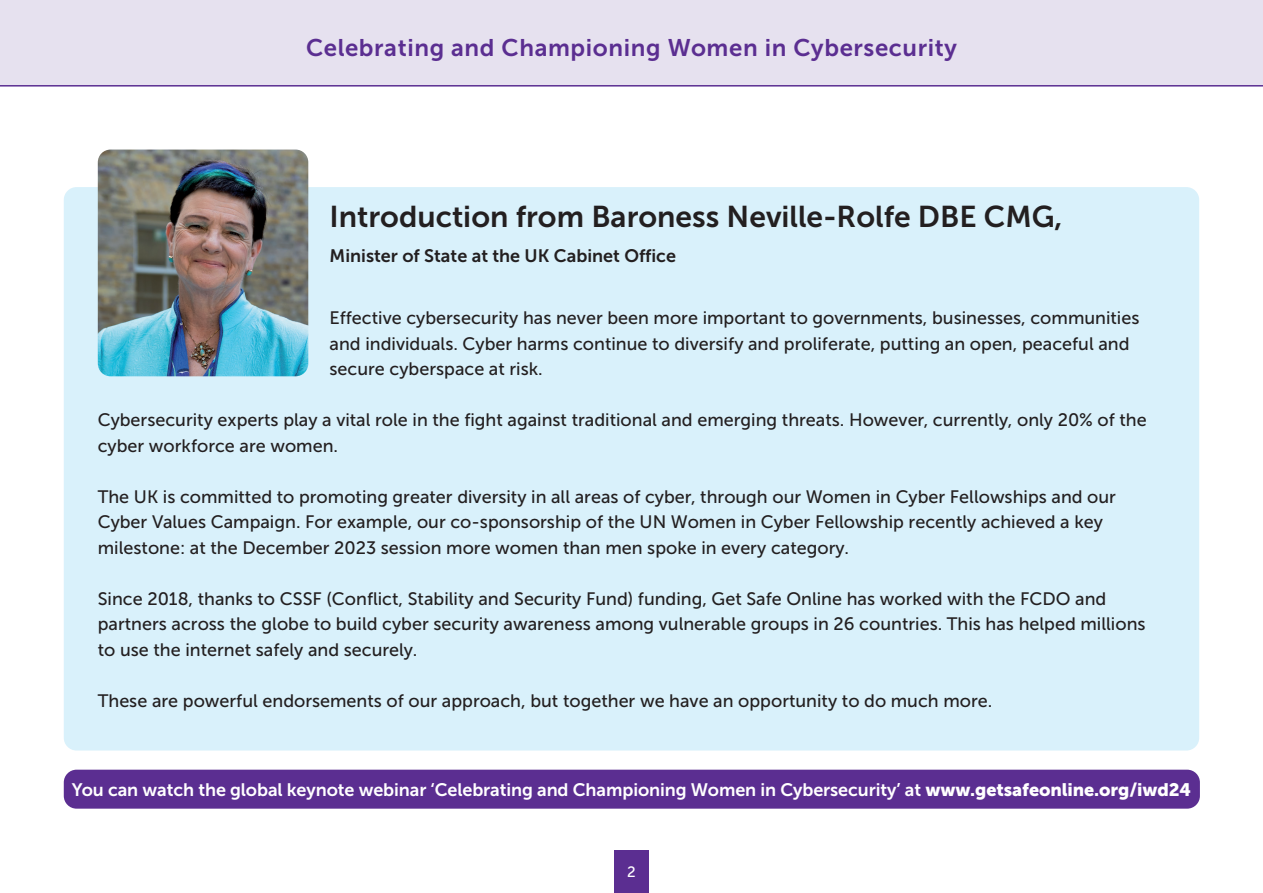
<style>
.page{position:relative;width:1263px;height:893px;background:#fff}
.page>*{position:absolute;margin:0;border:0;box-sizing:border-box;transform-origin:0 0}
.t1{font:30px "Museo Sans 700";color:#231f20}
.t2{font:24px "Museo Sans 700";letter-spacing:.025em;color:#5b2e91}
.t3{font:18px/25.5px "Museo Sans 500";color:#231f20}
.t4{font:18px "Museo Sans 700";letter-spacing:-.005em;color:#fff}
.t5{font:18px "Museo Sans 700";color:#231f20}
.t6{font:15px "Museo Sans 500";color:#fff}
.s1{font-family:"Museo Sans 900"}
</style>
<div class="page">
<div style="left:0;top:0;width:1263px;height:85px;background:#e6e1ef"></div>
<hr style="left:0;top:85px;width:1263px;height:2px;background:#5b2e91">
<div style="left:614px;top:850px;width:34px;height:43px;background:#5b2e91"></div>
<div style="left:64px;top:187px;width:1135px;height:563px;background:#d9f1fb;border-radius:13px"></div>
<img style="left:98px;top:150px;width:210px;height:226px;border-radius:13px">
<div style="left:64px;top:770px;width:1136px;height:39px;background:#5b2e91;border-radius:13px"></div>
<h2 class="t2" style="left:306px;top:39px;width:652px">Celebrating and Championing Women in Cybersecurity</h2>
<h1 class="t1" style="left:330px;top:206px;width:734px">Introduction from Baroness Neville-Rolfe DBE CMG,</h1>
<p class="t5" style="left:330px;top:249px;width:348px">Minister of State at the UK Cabinet Office</p>
<p class="t3" style="left:330px;top:306px;width:811px">Effective cybersecurity has never been more important to governments, businesses, communities and individuals. Cyber harms continue to diversify and proliferate, putting an open, peaceful and secure cyberspace at risk.</p>
<p class="t3" style="left:98px;top:408px;width:1050px">Cybersecurity experts play a vital role in the fight against traditional and emerging threats. However, currently, only 20% of the cyber workforce are women.</p>
<p class="t3" style="left:98px;top:485px;width:1020px">The UK is committed to promoting greater diversity in all areas of cyber, through our Women in Cyber Fellowships and our<br>Cyber Values Campaign. For example, our co-sponsorship of the UN Women in Cyber Fellowship recently achieved a key milestone: at the December 2023 session more women than men spoke in every category.</p>
<p class="t3" style="left:98px;top:587px;width:1049px">Since 2018, thanks to CSSF (Conflict, Stability and Security Fund) funding, Get Safe Online has worked with the FCDO and partners across the globe to build cyber security awareness among vulnerable groups in 26 countries. This has helped millions to use the internet safely and securely.</p>
<p class="t3" style="left:98px;top:689px;width:896px">These are powerful endorsements of our approach, but together we have an opportunity to do much more.</p>
<p class="t4" style="left:72px;top:783px;width:1121px">You can watch the global keynote webinar ‘Celebrating and Championing Women in Cybersecurity’ at <span class="s1">www.getsafeonline.org/iwd24</span></p>
<p class="t6" style="left:627px;top:867px;width:10px">2</p>
</div>
